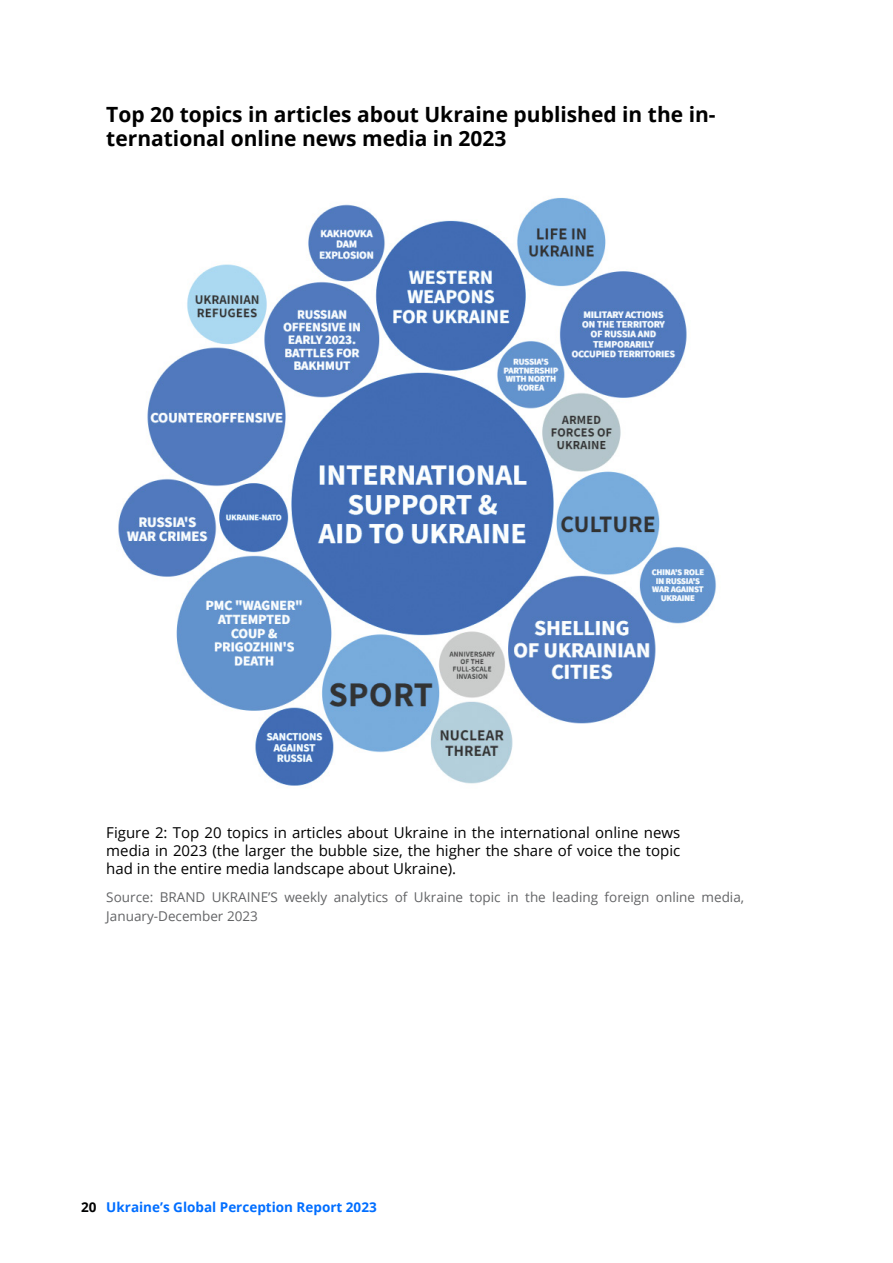
<style>
.page{position:relative;width:893px;height:1263px;background:#fff}
.page>*{position:absolute;margin:0;border:0;box-sizing:border-box;transform-origin:0 0}
.t1{font:700 21px/24px "Open Sans";color:#000}
.t2{font:15px/18px "Open Sans";color:#000;text-align:justify}
.t3{font:13.5px/19.5px "Open Sans";color:#636466}
.t4{font:700 13.5px "Open Sans";color:#006eff}
.s1{color:#000101}
</style>
<div class="page">
<img style="left:118px;top:197px;width:598px;height:589px">
<h1 class="t1" style="left:106px;top:102px;width:611px">Top 20 topics in articles about Ukraine published in the in&shy;ternational online news media in 2023</h1>
<p class="t2" style="left:106px;top:823px;width:576px">Figure 2: Top 20 topics in articles about Ukraine in the international online news media in 2023 (the larger the bubble size, the higher the share of voice the topic had in the entire media landscape about Ukraine).</p>
<p class="t3" style="left:106px;top:887px;width:639px">Source: BRAND UKRAINE’S weekly analytics of Ukraine topic in the leading foreign online media,<br>January-December 2023</p>
<p class="t4" style="left:81px;top:1198px;width:297px"><span class="s1">20</span> Ukraine’s Global Perception Report 2023</p>
</div>
